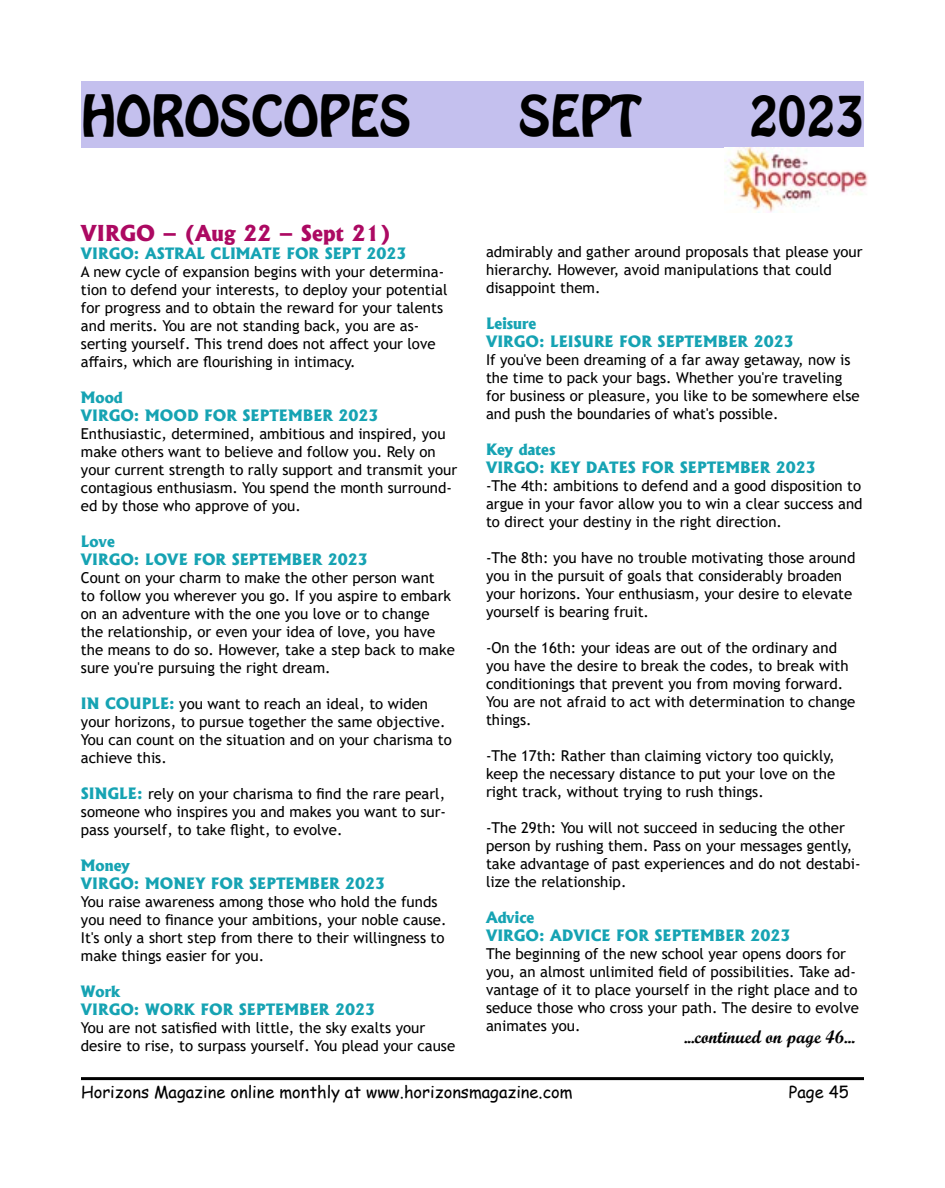
<style>
.page{position:relative;width:945px;height:1188px;background:#fff}
.page>*{position:absolute;margin:0;border:0;box-sizing:border-box;transform-origin:0 0}
.t1{font:49.5px "Bobo Normal";color:#000}
.t2{font:800 21px "Albertus";color:#ac0962}
.t3{font:18px "Script MT Bold";color:#000}
.t4{font:16.5px "Comic Sans MS";color:#000}
.t5{font:15px/18px "Trebuchet MS";color:#000}
.t6{font:800 15px/18px "Albertus";color:#16a3b3}
.s1{font-family:"Albertus";font-weight:800;color:#16a3b3}
</style>
<div class="page">
<hr style="left:81px;top:1077px;width:783px;height:3px;background:#000">
<div style="left:81px;top:81px;width:783px;height:67px;background:#c4c0ee"></div>
<img style="left:724px;top:148px;width:144px;height:64px">
<h1 class="t1" style="left:81px;top:81px;width:332px">HOROSCOPES</h1>
<h1 class="t1" style="left:518px;top:81px;width:125px">SEPT</h1>
<h1 class="t1" style="left:749px;top:81px;width:116px">2023</h1>
<h2 class="t2" style="left:81px;top:220px;width:311px">VIRGO – (Aug 22 – Sept 21)</h2>
<p class="t6" style="left:81px;top:244px;width:327px">VIRGO: ASTRAL CLIMATE FOR SEPT 2023</p>
<p class="t5" style="left:81px;top:263px;width:368px">A new cycle of expansion begins with your determina&shy;tion to defend your interests, to deploy your potential for progress and to obtain the reward for your talents and merits. You are not standing back, you are as&shy;serting yourself. This trend does not affect your love affairs, which are flourishing in intimacy.</p>
<p class="t6" style="left:81px;top:388px;width:299px">Mood<br>VIRGO: MOOD FOR SEPTEMBER 2023</p>
<p class="t5" style="left:81px;top:425px;width:378px">Enthusiastic, determined, ambitious and inspired, you make others want to believe and follow you. Rely on your current strength to rally support and transmit your contagious enthusiasm. You spend the month surround&shy;ed by those who approve of you.</p>
<p class="t6" style="left:81px;top:532px;width:288px">Love<br>VIRGO: LOVE FOR SEPTEMBER 2023</p>
<p class="t5" style="left:81px;top:569px;width:375px">Count on your charm to make the other person want<br>to follow you wherever you go. If you aspire to embark on an adventure with the one you love or to change the relationship, or even your idea of love, you have the means to do so. However, take a step back to make sure you're pursuing the right dream.</p>
<p class="t5" style="left:81px;top:695px;width:373px"><span class="s1">IN COUPLE:</span> you want to reach an ideal, to widen your horizons, to pursue together the same objective.<br>You can count on the situation and on your charisma to achieve this.</p>
<p class="t5" style="left:81px;top:785px;width:367px;text-align:justify"><span class="s1">SINGLE:</span> rely on your charisma to find the rare pearl, someone who inspires you and makes you want to sur&shy;pass yourself, to take flight, to evolve.</p>
<p class="t6" style="left:81px;top:856px;width:306px">Money<br>VIRGO: MONEY FOR SEPTEMBER 2023</p>
<p class="t5" style="left:81px;top:893px;width:367px">You raise awareness among those who hold the funds you need to finance your ambitions, your noble cause.<br>It's only a short step from there to their willingness to make things easier for you.</p>
<p class="t6" style="left:81px;top:982px;width:296px">Work<br>VIRGO: WORK FOR SEPTEMBER 2023</p>
<p class="t5" style="left:81px;top:1019px;width:376px">You are not satisfied with little, the sky exalts your desire to rise, to surpass yourself. You plead your cause</p>
<p class="t5" style="left:486px;top:242px;width:378px">admirably and gather around proposals that please your hierarchy. However, avoid manipulations that could disappoint them.</p>
<p class="t6" style="left:486px;top:314px;width:309px">Leisure<br>VIRGO: LEISURE FOR SEPTEMBER 2023</p>
<p class="t5" style="left:486px;top:350px;width:375px">If you've been dreaming of a far away getaway, now is the time to pack your bags. Whether you're traveling for business or pleasure, you like to be somewhere else and push the boundaries of what's possible.</p>
<p class="t6" style="left:486px;top:440px;width:331px">Key dates<br>VIRGO: KEY DATES FOR SEPTEMBER 2023</p>
<p class="t5" style="left:486px;top:476px;width:378px;text-align:justify">-The 4th: ambitions to defend and a good disposition to argue in your favor allow you to win a clear success and to direct your destiny in the right direction.</p>
<p class="t5" style="left:486px;top:548px;width:371px">-The 8th: you have no trouble motivating those around you in the pursuit of goals that considerably broaden your horizons. Your enthusiasm, your desire to elevate yourself is bearing fruit.</p>
<p class="t5" style="left:486px;top:638px;width:371px">-On the 16th: your ideas are out of the ordinary and you have the desire to break the codes, to break with conditionings that prevent you from moving forward.<br>You are not afraid to act with determination to change things.</p>
<p class="t5" style="left:486px;top:746px;width:351px;text-align:justify">-The 17th: Rather than claiming victory too quickly, keep the necessary distance to put your love on the right track, without trying to rush things.</p>
<p class="t5" style="left:486px;top:818px;width:376px">-The 29th: You will not succeed in seducing the other person by rushing them. Pass on your messages gently, take advantage of past experiences and do not destabi&shy;lize the relationship.</p>
<p class="t6" style="left:486px;top:908px;width:306px">Advice<br>VIRGO: ADVICE FOR SEPTEMBER 2023</p>
<p class="t5" style="left:486px;top:944px;width:374px">The beginning of the new school year opens doors for you, an almost unlimited field of possibilities. Take ad&shy;vantage of it to place yourself in the right place and to seduce those who cross your path. The desire to evolve animates you.</p>
<p class="t3" style="left:684px;top:1026px;width:172px">...continued on page 46...</p>
<p class="t4" style="left:81px;top:1080px;width:493px">Horizons Magazine online monthly at www.horizonsmagazine.com</p>
<p class="t4" style="left:789px;top:1080px;width:61px">Page 45</p>
</div>
